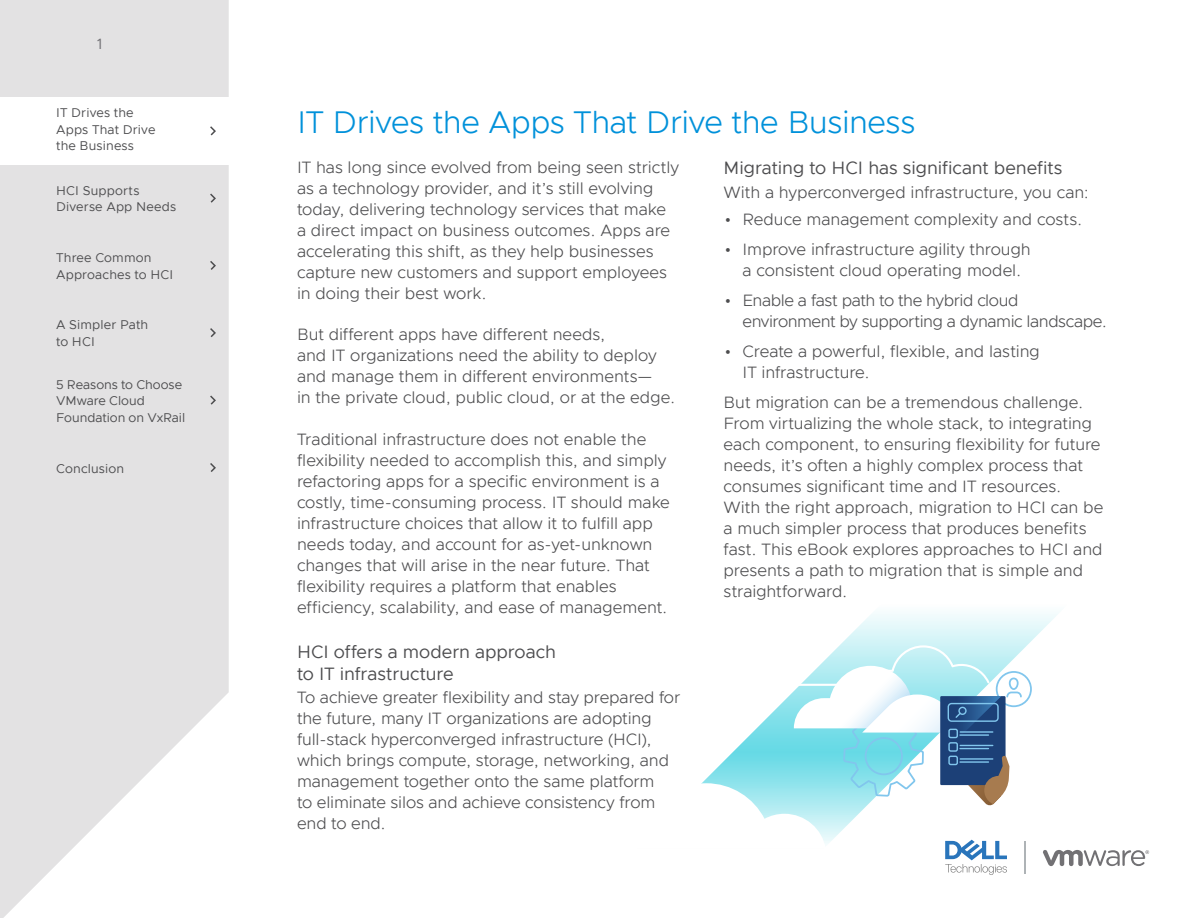
<style>
.page{position:relative;width:1188px;height:918px;background:#fff}
.page>*{position:absolute;margin:0;border:0;box-sizing:border-box;transform-origin:0 0}
.eBook_MAIN_HEADLINE{font:300 31.5px "Metropolis";letter-spacing:-.01em;color:#0091da}
.eBook_SUBHEAD-1-85BL{font:18px/21.8px "Metropolis";letter-spacing:-.005em;color:#4d4d4f}
.eBook_BODY_TEXT{font:300 16.5px/21px "Metropolis";letter-spacing:-.005em;color:#4d4d4f}
.eBook_BODY_TEXT-2{font:300 16.5px/21px "Metropolis";letter-spacing:-.025em;color:#4d4d4f}
.t1{font:15px "Metropolis";color:#717074}
.eBOOK_MENU_STYLE{font:12.75px/16.5px "Metropolis";letter-spacing:.01em;color:#4d4d4f}
</style>
<div class="page">
<svg style="left:0;top:0;width:229px;height:918px;background:#e6e6e6"></svg>
<svg style="left:841px;top:613px;width:217px;height:92px"></svg>
<div style="left:996px;top:671px;width:36px;height:36px;border:2px solid #81c6ed;border-radius:50%"></div>
<hr style="left:1024px;top:841px;width:2px;height:33px;background:#aeb3b6">
<svg style="left:1043px;top:850px;width:106px;height:16px"></svg>
<svg style="left:701px;top:644px;width:322px;height:231px"></svg>
<svg style="left:208px;top:259px;width:9px;height:13px"></svg>
<svg style="left:208px;top:326px;width:9px;height:13px"></svg>
<svg style="left:208px;top:461px;width:9px;height:13px"></svg>
<svg style="left:208px;top:192px;width:9px;height:12px"></svg>
<svg style="left:208px;top:394px;width:9px;height:12px"></svg>
<div style="left:0;top:97px;width:229px;height:67px;background:#fff"></div>
<svg style="left:210px;top:126px;width:6px;height:10px"></svg>
<p class="t1" style="left:97px;top:35px;width:7px">1</p>
<p class="eBOOK_MENU_STYLE" style="left:56px;top:105px;width:101px">IT Drives the<br>Apps That Drive the Business</p>
<p class="eBOOK_MENU_STYLE" style="left:56px;top:182px;width:122px">HCI Supports<br>Diverse App Needs</p>
<p class="eBOOK_MENU_STYLE" style="left:56px;top:250px;width:119px">Three Common<br>Approaches to HCI</p>
<p class="eBOOK_MENU_STYLE" style="left:56px;top:317px;width:94px">A Simpler Path to HCI</p>
<p class="eBOOK_MENU_STYLE" style="left:56px;top:376px;width:131px">5 Reasons to Choose<br>VMware Cloud<br>Foundation on VxRail</p>
<p class="eBOOK_MENU_STYLE" style="left:56px;top:460px;width:69px">Conclusion</p>
<p class="eBook_MAIN_HEADLINE" style="left:297px;top:103px;width:620px">IT Drives the Apps That Drive the Business</p>
<p class="eBook_BODY_TEXT" style="left:297px;top:157px;width:384px">IT has long since evolved from being seen strictly as a technology provider, and it’s still evolving today, delivering technology services that make a direct impact on business outcomes. Apps are accelerating this shift, as they help businesses capture new customers and support employees in doing their best work.</p>
<p class="eBook_BODY_TEXT" style="left:297px;top:324px;width:380px">But different apps have different needs,<br>and IT organizations need the ability to deploy and manage them in different environments—<br>in the private cloud, public cloud, or at the edge.</p>
<p class="eBook_BODY_TEXT" style="left:297px;top:428px;width:374px">Traditional infrastructure does not enable the flexibility needed to accomplish this, and simply refactoring apps for a specific environment is a costly, time-consuming process. IT should make infrastructure choices that allow it to fulfill app needs today, and account for as-yet-unknown changes that will arise in the near future. That flexibility requires a platform that enables efficiency, scalability, and ease of management.</p>
<p class="eBook_SUBHEAD-1-85BL" style="left:297px;top:641px;width:260px">HCI offers a modern approach to IT infrastructure</p>
<p class="eBook_BODY_TEXT" style="left:297px;top:687px;width:385px">To achieve greater flexibility and stay prepared for the future, many IT organizations are adopting full-stack hyperconverged infrastructure (HCI), which brings compute, storage, networking, and management together onto the same platform<br>to eliminate silos and achieve consistency from end to end.</p>
<p class="eBook_SUBHEAD-1-85BL" style="left:724px;top:157px;width:340px">Migrating to HCI has significant benefits</p>
<p class="eBook_BODY_TEXT" style="left:724px;top:181px;width:367px">With a hyperconverged infrastructure, you can:</p>
<p class="eBook_BODY_TEXT" style="left:724px;top:209px;width:359px">• Reduce management complexity and costs.</p>
<p class="eBook_BODY_TEXT" style="left:724px;top:239px;width:308px;text-align:center">• Improve infrastructure agility through a consistent cloud operating model.</p>
<p class="eBook_BODY_TEXT-2" style="left:742px;top:290px;width:366px;text-indent:-18px">• Enable a fast path to the hybrid cloud environment by supporting a dynamic landscape.</p>
<p class="eBook_BODY_TEXT" style="left:742px;top:341px;width:299px;text-indent:-18px">• Create a powerful, flexible, and lasting<br>IT infrastructure.</p>
<p class="eBook_BODY_TEXT" style="left:724px;top:392px;width:381px">But migration can be a tremendous challenge.<br>From virtualizing the whole stack, to integrating each component, to ensuring flexibility for future needs, it’s often a highly complex process that consumes significant time and IT resources.<br>With the right approach, migration to HCI can be a much simpler process that produces benefits fast. This eBook explores approaches to HCI and presents a path to migration that is simple and straightforward.</p>
</div>
